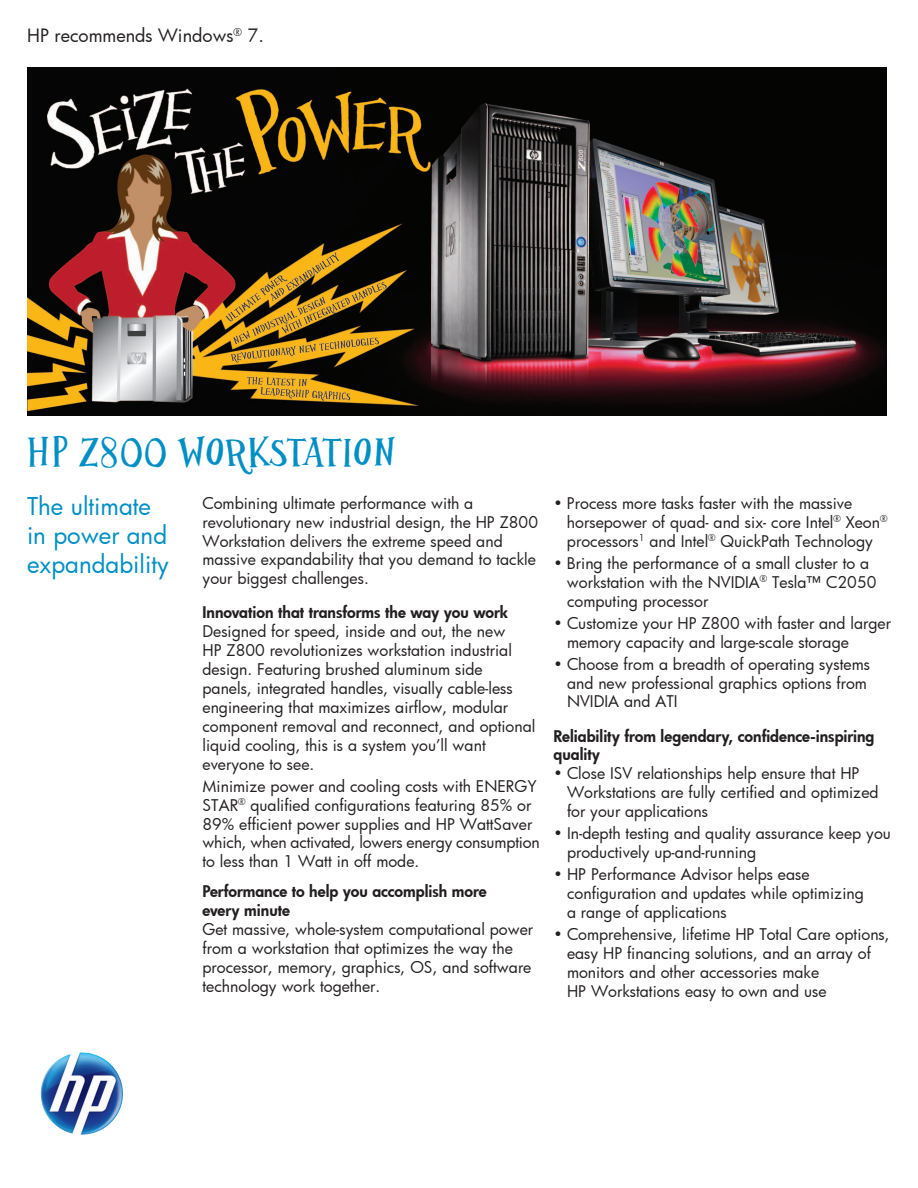
<style>
.page{position:relative;width:918px;height:1188px;background:#fff}
.page>*{position:absolute;margin:0;border:0;box-sizing:border-box;transform-origin:0 0}
.t1{font:45px "HPPSG";color:#008fc5}
.t2{font:24px/28.8px "Futura Bk";color:#008fc5}
.t3{font:18px "Futura Bk";color:#231f20}
.t4{font:15.75px/18.9px "Futura Bk";color:#231f20}
.t5{font:15.75px/18.9px "Futura Hv";color:#231f20}
</style>
<div class="page">
<img style="left:28px;top:68px;width:858px;height:347px">
<img style="left:41px;top:1052px;width:82px;height:83px;border-radius:41px">
<p class="t3" style="left:27px;top:23px;width:238px">HP recommends Windows<sup>®</sup> 7.</p>
<h1 class="t1" style="left:26px;top:420px;width:371px">HP Z800 WORKSTATION</h1>
<h2 class="t2" style="left:27px;top:491px;width:144px">The ultimate in power and expandability</h2>
<p class="t4" style="left:202px;top:493px;width:337px">Combining ultimate performance with a revolutionary new industrial design, the HP Z800<br>Workstation delivers the extreme speed and massive expandability that you demand to tackle your biggest challenges.</p>
<p class="t5" style="left:202px;top:603px;width:307px">Innovation that transforms the way you work</p>
<p class="t4" style="left:202px;top:622px;width:334px">Designed for speed, inside and out, the new<br>HP Z800 revolutionizes workstation industrial design. Featuring brushed aluminum side panels, integrated handles, visually cable-less engineering that maximizes airflow, modular component removal and reconnect, and optional liquid cooling, this is a system you’ll want everyone to see.</p>
<p class="t4" style="left:202px;top:776px;width:339px">Minimize power and cooling costs with ENERGY STAR<sup>®</sup> qualified configurations featuring 85% or 89% efficient power supplies and HP WattSaver which, when activated, lowers energy consumption to less than 1 Watt in off mode.</p>
<p class="t5" style="left:202px;top:882px;width:286px">Performance to help you accomplish more every minute</p>
<p class="t4" style="left:202px;top:920px;width:332px">Get massive, whole-system computational power from a workstation that optimizes the way the processor, memory, graphics, OS, and software technology work together.</p>
<p class="t4" style="left:567px;top:493px;width:322px;text-indent:-13px">• Process more tasks faster with the massive horsepower of quad- and six- core Intel<sup>®</sup> Xeon<sup>® </sup>processors<sup>1</sup> and Intel<sup>®</sup> QuickPath Technology</p>
<p class="t4" style="left:567px;top:553px;width:311px;text-indent:-13px">• Bring the performance of a small cluster to a workstation with the NVIDIA<sup>®</sup> Tesla™ C2050 computing processor</p>
<p class="t4" style="left:567px;top:613px;width:326px;text-indent:-13px">• Customize your HP Z800 with faster and larger memory capacity and large-scale storage</p>
<p class="t4" style="left:567px;top:654px;width:305px;text-indent:-13px">• Choose from a breadth of operating systems and new professional graphics options from<br>NVIDIA and ATI</p>
<p class="t5" style="left:554px;top:726px;width:323px">Reliability from legendary, confidence-inspiring quality</p>
<p class="t4" style="left:567px;top:764px;width:313px;text-indent:-13px">• Close ISV relationships help ensure that HP<br>Workstations are fully certified and optimized for your applications</p>
<p class="t4" style="left:567px;top:824px;width:325px;text-indent:-13px">• In-depth testing and quality assurance keep you productively up-and-running</p>
<p class="t4" style="left:567px;top:865px;width:298px;text-indent:-13px">• HP Performance Advisor helps ease configuration and updates while optimizing a range of applications</p>
<p class="t4" style="left:567px;top:925px;width:324px;text-indent:-13px">• Comprehensive, lifetime HP Total Care options, easy HP financing solutions, and an array of monitors and other accessories make<br>HP Workstations easy to own and use</p>
</div>
